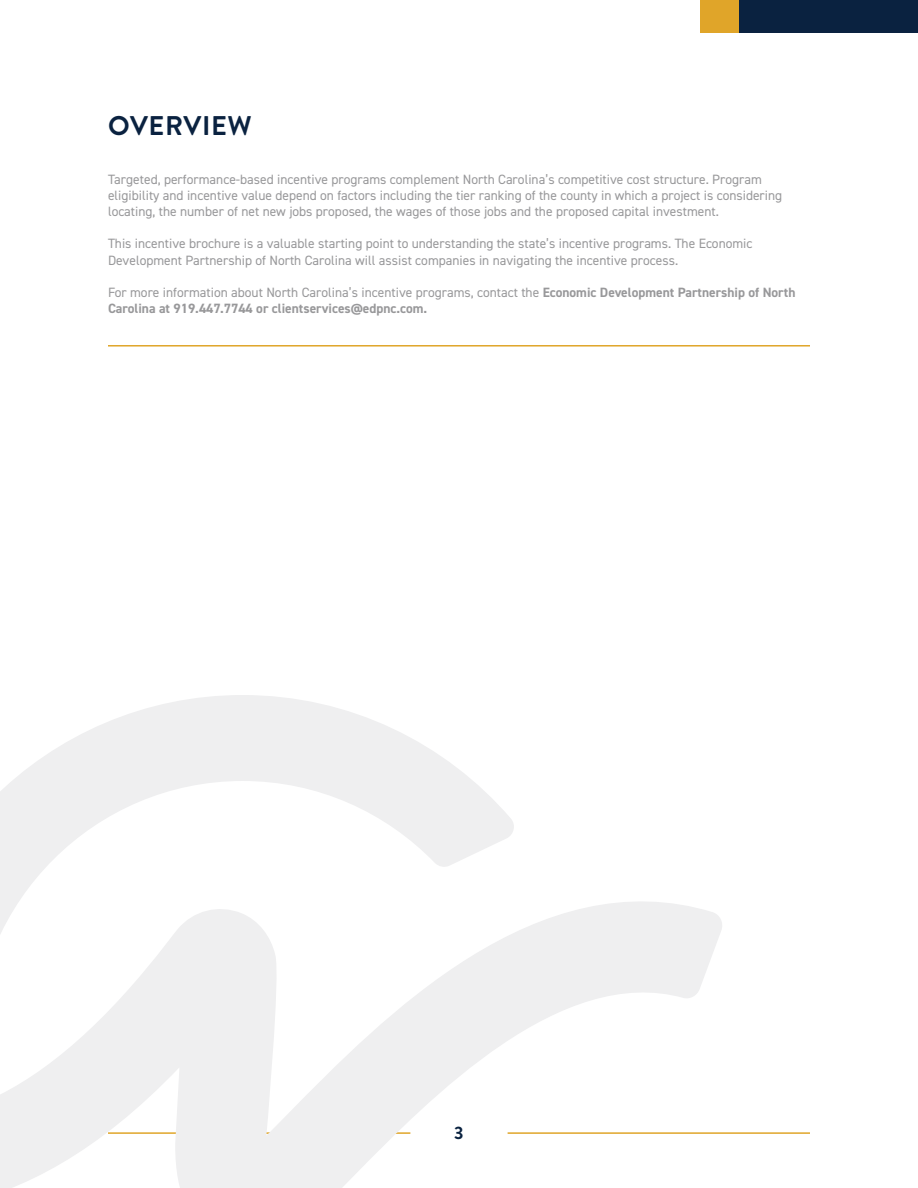
<style>
.page{position:relative;width:918px;height:1188px;background:#fff}
.page>*{position:absolute;margin:0;border:0;box-sizing:border-box;transform-origin:0 0}
.t1{font:700 27px "Brandon Grotesque";letter-spacing:.02em;color:#0a2240}
.t2{font:700 18px "Brandon Grotesque";color:#0a2240}
.t3{font:13.5px/16.2px "DIN2014";color:#98989a}
.t4{font:700 13.5px/16.2px "DIN2014";color:#98989a}
.s1{font-weight:400}
</style>
<div class="page">
<div style="left:739px;top:0;width:179px;height:33px;background:#0a2240"></div>
<div style="left:700px;top:0;width:39px;height:33px;background:#e0a529"></div>
<hr style="left:508px;top:1132px;width:302px;height:2px;background:#e0a529">
<svg style="left:0;top:695px;width:514px;height:164px;fill:#efeff0"></svg>
<svg style="left:0;top:859px;width:724px;height:329px"></svg>
<hr style="left:108px;top:345px;width:702px;height:2px;background:#e0a529">
<h1 class="t1" style="left:108px;top:107px;width:145px">OVERVIEW</h1>
<p class="t3" style="left:108px;top:171px;width:676px">Targeted, performance-based incentive programs complement North Carolina’s competitive cost structure. Program eligibility and incentive value depend on factors including the tier ranking of the county in which a project is considering locating, the number of net new jobs proposed, the wages of those jobs and the proposed capital investment.</p>
<p class="t3" style="left:108px;top:235px;width:646px">This incentive brochure is a valuable starting point to understanding the state’s incentive programs. The Economic<br>Development Partnership of North Carolina will assist companies in navigating the incentive process.</p>
<p class="t4" style="left:108px;top:284px;width:689px"><span class="s1">For more information about North Carolina’s incentive programs, contact the</span> Economic Development Partnership of North<br>Carolina at 919.447.7744 or clientservices@edpnc.com.</p>
<h2 class="t2" style="left:454px;top:1121px;width:11px">3</h2>
</div>
